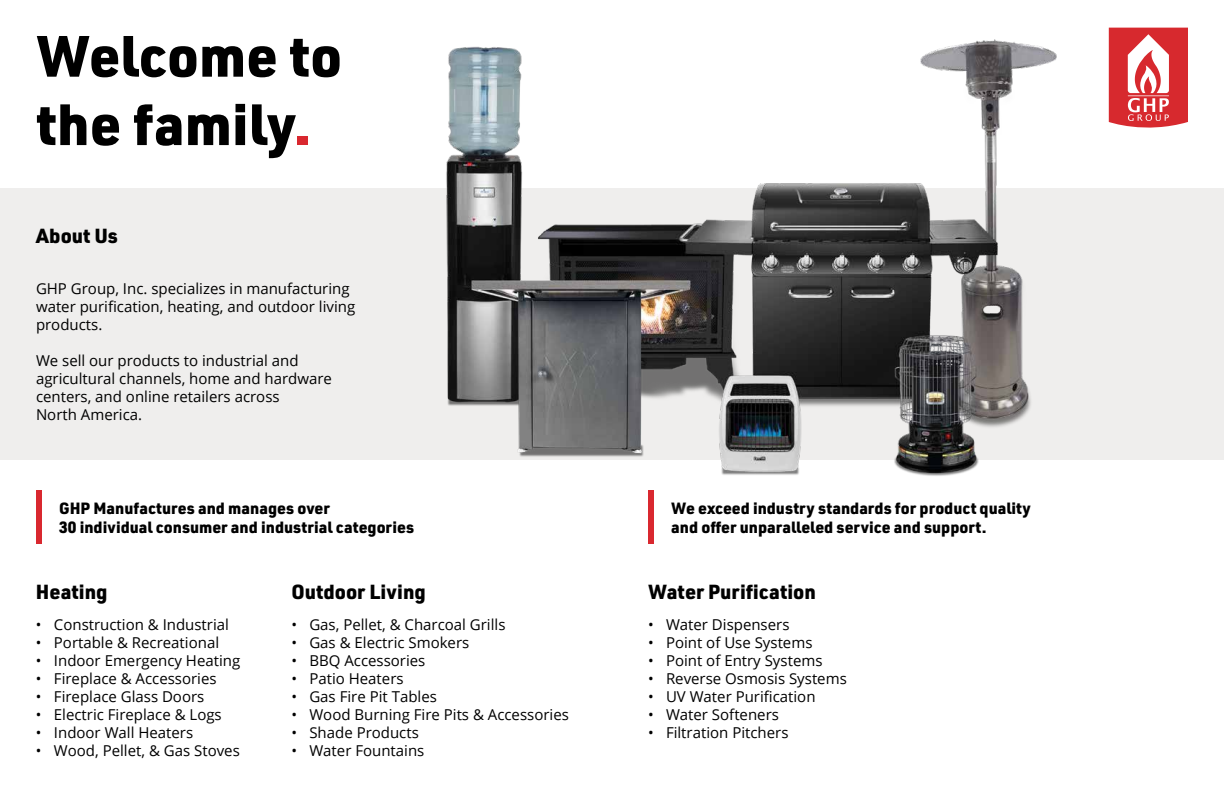
<style>
.page{position:relative;width:1224px;height:792px;background:#fff}
.page>*{position:absolute;margin:0;border:0;box-sizing:border-box;transform-origin:0 0}
.t1{font:900 57px/68.4px "URWDIN";color:#000}
.t2{font:900 20px "URWDIN";color:#000}
.t3{font:900 16px/19.2px "URWDIN";color:#000}
.t4{font:15px/18px "Open Sans";color:#000}
.s1{color:#d9282f}
</style>
<div class="page">
<div style="left:0;top:189px;width:1224px;height:271px;background:#efeeed"></div>
<div style="left:36px;top:491px;width:6px;height:53px;background:#d9282f"></div>
<svg style="left:1109px;top:28px;width:79px;height:100px"></svg>
<img style="left:423px;top:39px;width:644px;height:452px">
<div style="left:648px;top:491px;width:6px;height:53px;background:#d9282f"></div>
<h1 class="t1" style="left:36px;top:20px;width:308px">Welcome to the family<span class="s1">.</span></h1>
<h2 class="t2" style="left:36px;top:222px;width:84px">About Us</h2>
<p class="t4" style="left:36px;top:279px;width:321px">GHP Group, Inc. specializes in manufacturing water purification, heating, and outdoor living products.</p>
<p class="t4" style="left:36px;top:351px;width:297px">We sell our products to industrial and agricultural channels, home and hardware centers, and online retailers across<br>North America.</p>
<p class="t3" style="left:59px;top:498px;width:357px">GHP Manufactures and manages over<br>30 individual consumer and industrial categories</p>
<h2 class="t2" style="left:36px;top:577px;width:73px">Heating</h2>
<h2 class="t2" style="left:291px;top:577px;width:136px">Outdoor Living</h2>
<p class="t4" style="left:36px;top:615px;width:195px">• Construction &amp; Industrial</p>
<p class="t4" style="left:36px;top:633px;width:185px">• Portable &amp; Recreational</p>
<p class="t4" style="left:36px;top:651px;width:206px">• Indoor Emergency Heating</p>
<p class="t4" style="left:36px;top:669px;width:182px">• Fireplace &amp; Accessories</p>
<p class="t4" style="left:36px;top:687px;width:170px">• Fireplace Glass Doors</p>
<p class="t4" style="left:36px;top:705px;width:187px">• Electric Fireplace &amp; Logs</p>
<p class="t4" style="left:36px;top:723px;width:159px">• Indoor Wall Heaters</p>
<p class="t4" style="left:36px;top:741px;width:205px">• Wood, Pellet, &amp; Gas Stoves</p>
<p class="t4" style="left:291px;top:615px;width:216px">• Gas, Pellet, &amp; Charcoal Grills</p>
<p class="t4" style="left:291px;top:633px;width:179px">• Gas &amp; Electric Smokers</p>
<p class="t4" style="left:291px;top:651px;width:136px">• BBQ Accessories</p>
<p class="t4" style="left:291px;top:669px;width:114px">• Patio Heaters</p>
<p class="t4" style="left:291px;top:687px;width:147px">• Gas Fire Pit Tables</p>
<p class="t4" style="left:291px;top:705px;width:279px">• Wood Burning Fire Pits &amp; Accessories</p>
<p class="t4" style="left:291px;top:723px;width:129px">• Shade Products</p>
<p class="t4" style="left:291px;top:741px;width:134px">• Water Fountains</p>
<p class="t3" style="left:671px;top:498px;width:361px">We exceed industry standards for product quality and offer unparalleled service and support.</p>
<h2 class="t2" style="left:648px;top:577px;width:169px">Water Purification</h2>
<p class="t4" style="left:648px;top:615px;width:143px">• Water Dispensers</p>
<p class="t4" style="left:648px;top:633px;width:166px">• Point of Use Systems</p>
<p class="t4" style="left:648px;top:651px;width:176px">• Point of Entry Systems</p>
<p class="t4" style="left:648px;top:669px;width:200px">• Reverse Osmosis Systems</p>
<p class="t4" style="left:648px;top:687px;width:169px">• UV Water Purification</p>
<p class="t4" style="left:648px;top:705px;width:132px">• Water Softeners</p>
<p class="t4" style="left:648px;top:723px;width:142px">• Filtration Pitchers</p>
</div>
